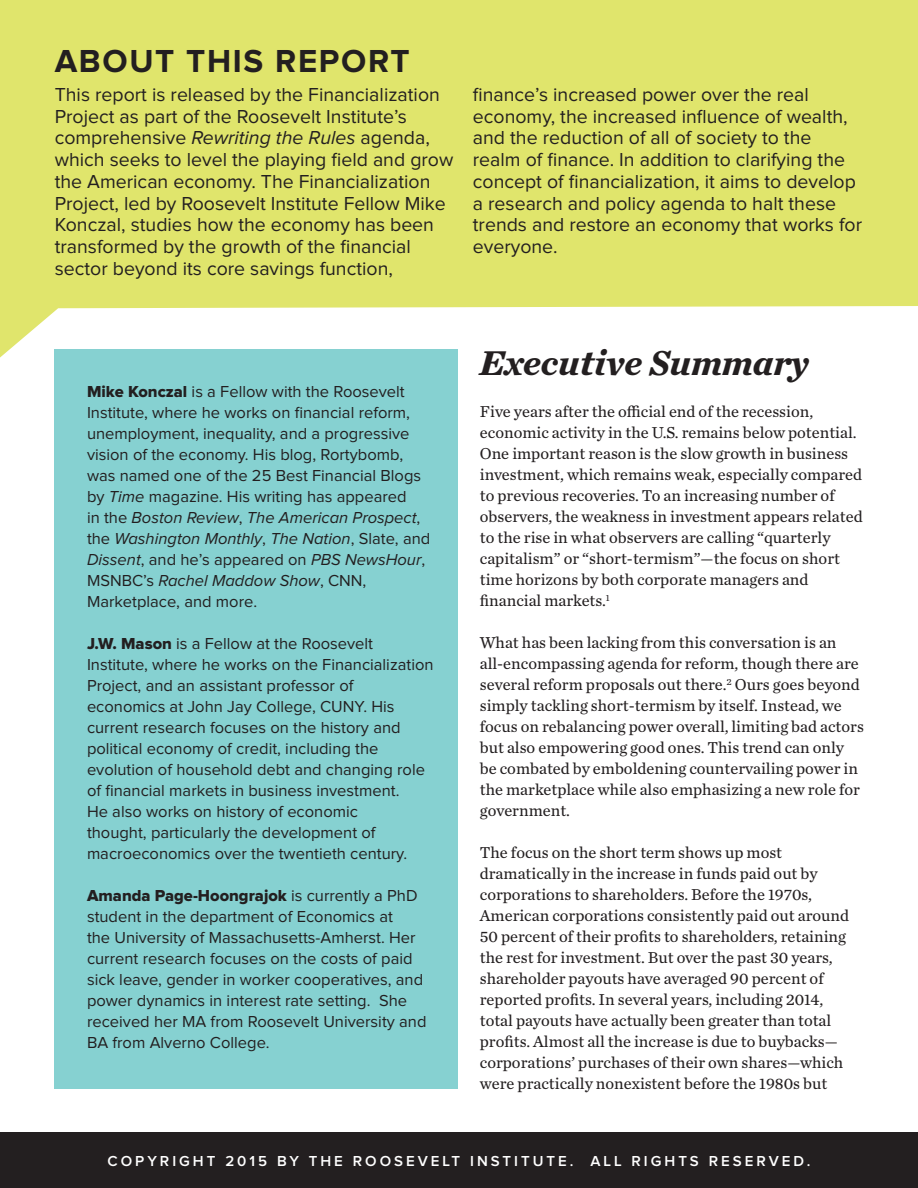
<style>
.page{position:relative;width:918px;height:1188px;background:#fff}
.page>*{position:absolute;margin:0;border:0;box-sizing:border-box;transform-origin:0 0}
.t1{font:italic 700 36px "Chronicle Text G2";color:#231f20}
.t2{font:700 33px "Proxima Nova";letter-spacing:.05em;color:#231f20}
.t3{font:19.5px/21.8px "Proxima Nova";color:#231f20}
.t4{font:16.5px/21px "Chronicle Text G2";color:#231f20}
.t5{font:16.5px/21px "Proxima Nova";color:#231f20}
.t6{font:16.5px "Proxima Nova Extrabld";color:#231f20}
.t7{font:600 15px "Proxima Nova";letter-spacing:.2em;color:#fff}
.s1{font-style:italic}
.s2{font-family:"Proxima Nova Extrabld"}
.s3{font-family:"Proxima Nova"}
</style>
<div class="page">
<div style="left:0;top:1132px;width:918px;height:56px;background:#231f20"></div>
<div style="left:55px;top:350px;width:403px;height:739px;background:#86d1d1"></div>
<svg style="left:0;top:0;width:918px;height:358px;background:#e2e87f"></svg>
<h2 class="t2" style="left:55px;top:46px;width:357px">ABOUT THIS REPORT</h2>
<p class="t3" style="left:55px;top:84px;width:400px">This report is released by the Financialization Project as part of the Roosevelt Institute’s comprehensive <span class="s1">Rewriting the Rules</span> agenda, which seeks to level the playing field and grow the American economy. The Financialization Project, led by Roosevelt Institute Fellow Mike Konczal, studies how the economy has been transformed by the growth of the financial sector beyond its core savings function,</p>
<p class="t3" style="left:473px;top:84px;width:391px">finance’s increased power over the real economy, the increased influence of wealth, and the reduction of all of society to the realm of finance. In addition to clarifying the concept of financialization, it aims to develop a research and policy agenda to halt these trends and restore an economy that works for everyone.</p>
<p class="t5" style="left:87px;top:382px;width:345px"><span class="s2">Mike Konczal</span> is a Fellow with the Roosevelt Institute, where he works on financial reform, unemployment, inequality, and a progressive vision of the economy. His blog, Rortybomb, was named one of the 25 Best Financial Blogs by <span class="s1">Time</span> magazine. His writing has appeared<br>in the <span class="s1">Boston Review</span>, <span class="s1">The American Prospect</span>, the <span class="s1">Washington Monthly</span>, <span class="s1">The Nation</span>, Slate, and <span class="s1">Dissent</span>, and he’s appeared on <span class="s1">PBS NewsHour</span>, MSNBC’s <span class="s1">Rachel Maddow Show</span>, CNN, Marketplace, and more.</p>
<p class="t5" style="left:87px;top:634px;width:348px"><span class="s2">J.W. Mason</span> is a Fellow at the Roosevelt Institute, where he works on the Financialization Project, and an assistant professor of economics at John Jay College, CUNY. His current research focuses on the history and political economy of credit, including the evolution of household debt and changing role of financial markets in business investment.<br>He also works on history of economic<br>thought, particularly the development of macroeconomics over the twentieth century.</p>
<p class="t6" style="left:87px;top:888px;width:332px">Amanda Page-Hoongrajok <span class="s3">is currently a PhD</span></p>
<p class="t5" style="left:87px;top:907px;width:341px">student in the department of Economics at<br>the University of Massachusetts-Amherst. Her current research focuses on the costs of paid sick leave, gender in worker cooperatives, and power dynamics in interest rate setting. She received her MA from Roosevelt University and BA from Alverno College.</p>
<h1 class="t1" style="left:480px;top:334px;width:331px">Executive Summary</h1>
<p class="t4" style="left:480px;top:400px;width:384px">Five years after the official end of the recession, economic activity in the U.S. remains below potential.<br>One important reason is the slow growth in business investment, which remains weak, especially compared to previous recoveries. To an increasing number of observers, the weakness in investment appears related to the rise in what observers are calling “quarterly capitalism” or “short-termism”—the focus on short time horizons by both corporate managers and financial markets.<sup>1</sup></p>
<p class="t4" style="left:480px;top:631px;width:386px">What has been lacking from this conversation is an all-encompassing agenda for reform, though there are several reform proposals out there.<sup>2</sup> Ours goes beyond simply tackling short-termism by itself. Instead, we focus on rebalancing power overall, limiting bad actors but also empowering good ones. This trend can only be combated by emboldening countervailing power in the marketplace while also emphasizing a new role for government.</p>
<p class="t4" style="left:480px;top:841px;width:371px">The focus on the short term shows up most dramatically in the increase in funds paid out by corporations to shareholders. Before the 1970s, American corporations consistently paid out around 50 percent of their profits to shareholders, retaining the rest for investment. But over the past 30 years, shareholder payouts have averaged 90 percent of reported profits. In several years, including 2014, total payouts have actually been greater than total profits. Almost all the increase is due to buybacks— corporations’ purchases of their own shares—which were practically nonexistent before the 1980s but</p>
<p class="t7" style="left:108px;top:1154px;width:704px">COPYRIGHT 2015 BY THE ROOSEVELT INSTITUTE. ALL RIGHTS RESERVED.</p>
</div>
